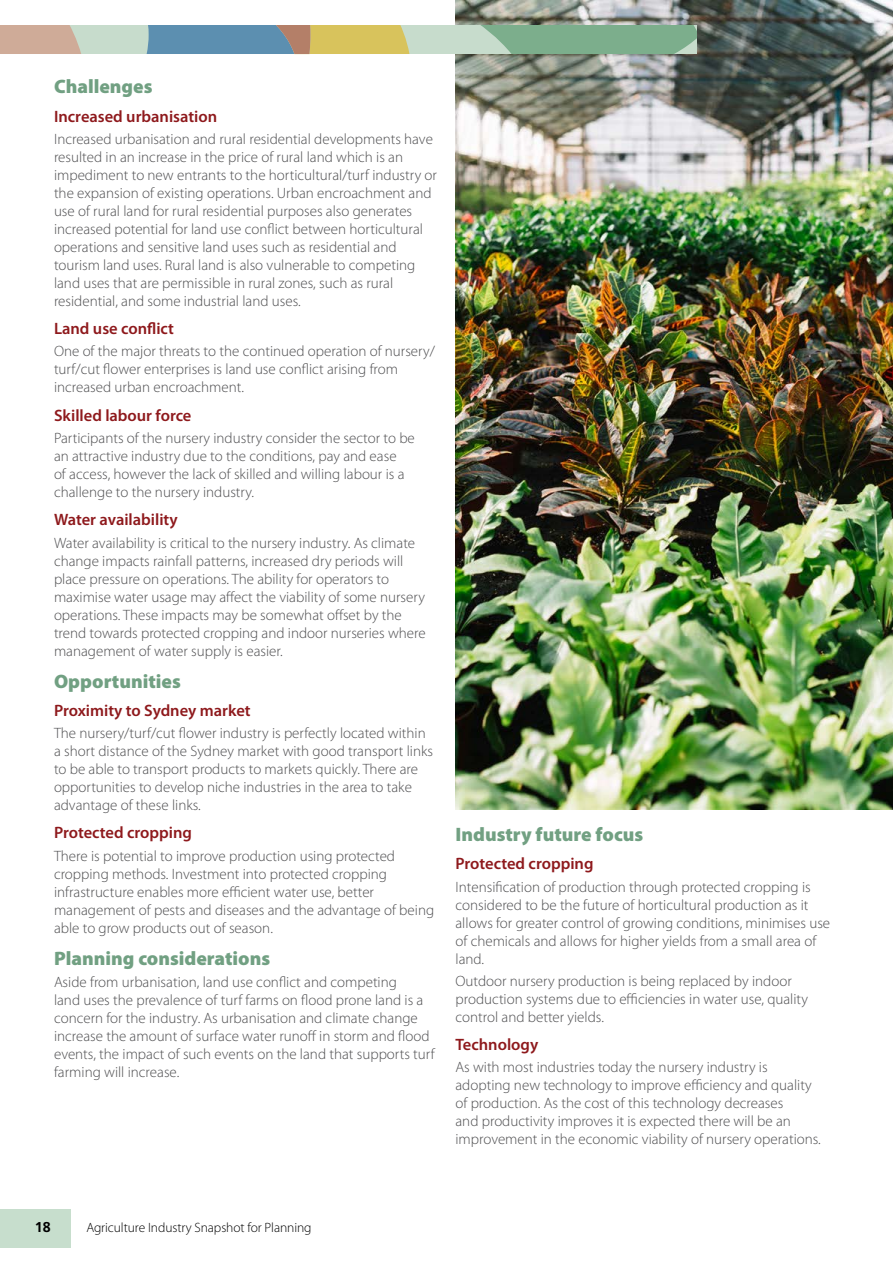
<style>
.page{position:relative;width:893px;height:1263px;background:#fff}
.page>*{position:absolute;margin:0;border:0;box-sizing:border-box;transform-origin:0 0}
.t1{font:900 19.5px "Myriad Pro";color:#71a082}
.t2{font:600 16.5px "Myriad Pro";color:#8e191c}
.Text{font:300 15px/18px "Myriad Pro";color:#4d4d4f}
.t3{font:700 14.25px "Frutiger LT Std";color:#000}
.t4{font:300 13.5px "Myriad Pro";letter-spacing:-.005em;color:#000}
</style>
<div class="page">
<div style="left:0;top:1209px;width:70px;height:38px;background:#c7decd"></div>
<img style="left:455px;top:0;width:438px;height:809px">
<div style="left:0;top:26px;width:697px;height:28px;background:#c7dccc"></div>
<div style="left:0;top:26px;width:81px;height:28px;background:#cfab98"></div>
<svg style="left:482px;top:26px;width:215px;height:28px;background:#83b292"></svg>
<svg style="left:146px;top:26px;width:263px;height:28px;background:#93a28b"></svg>
<h2 class="t1" style="left:54px;top:76px;width:100px">Challenges</h2>
<h3 class="t2" style="left:54px;top:106px;width:165px">Increased urbanisation</h3>
<p class="Text" style="left:54px;top:130px;width:385px">Increased urbanisation and rural residential developments have resulted in an increase in the price of rural land which is an impediment to new entrants to the horticultural/turf industry or the expansion of existing operations. Urban encroachment and use of rural land for rural residential purposes also generates increased potential for land use conflict between horticultural operations and sensitive land uses such as residential and tourism land uses. Rural land is also vulnerable to competing land uses that are permissible in rural zones, such as rural residential, and some industrial land uses.</p>
<h3 class="t2" style="left:54px;top:318px;width:122px">Land use conflict</h3>
<p class="Text" style="left:54px;top:342px;width:382px">One of the major threats to the continued operation of nursery/ turf/cut flower enterprises is land use conflict arising from increased urban encroachment.</p>
<h3 class="t2" style="left:54px;top:405px;width:139px">Skilled labour force</h3>
<p class="Text" style="left:54px;top:429px;width:362px">Participants of the nursery industry consider the sector to be an attractive industry due to the conditions, pay and ease<br>of access, however the lack of skilled and willing labour is a challenge to the nursery industry.</p>
<h3 class="t2" style="left:54px;top:509px;width:125px">Water availability</h3>
<p class="Text" style="left:54px;top:533px;width:373px">Water availability is critical to the nursery industry. As climate change impacts rainfall patterns, increased dry periods will place pressure on operations. The ability for operators to maximise water usage may affect the viability of some nursery operations. These impacts may be somewhat offset by the trend towards protected cropping and indoor nurseries where management of water supply is easier.</p>
<h2 class="t1" style="left:54px;top:670px;width:128px">Opportunities</h2>
<h3 class="t2" style="left:54px;top:700px;width:198px">Proximity to Sydney market</h3>
<p class="Text" style="left:54px;top:724px;width:380px">The nursery/turf/cut flower industry is perfectly located within a short distance of the Sydney market with good transport links to be able to transport products to markets quickly. There are opportunities to develop niche industries in the area to take advantage of these links.</p>
<h3 class="t2" style="left:54px;top:822px;width:139px">Protected cropping</h3>
<p class="Text" style="left:54px;top:846px;width:382px">There is potential to improve production using protected cropping methods. Investment into protected cropping infrastructure enables more efficient water use, better management of pests and diseases and the advantage of being able to grow products out of season.</p>
<h2 class="t1" style="left:54px;top:947px;width:218px">Planning considerations</h2>
<p class="Text" style="left:54px;top:973px;width:382px">Aside from urbanisation, land use conflict and competing<br>land uses the prevalence of turf farms on flood prone land is a concern for the industry. As urbanisation and climate change increase the amount of surface water runoff in storm and flood events, the impact of such events on the land that supports turf farming will increase.</p>
<h2 class="t1" style="left:455px;top:823px;width:189px">Industry future focus</h2>
<h3 class="t2" style="left:455px;top:853px;width:139px">Protected cropping</h3>
<p class="Text" style="left:455px;top:877px;width:376px">Intensification of production through protected cropping is considered to be the future of horticultural production as it allows for greater control of growing conditions, minimises use of chemicals and allows for higher yields from a small area of land.</p>
<p class="Text" style="left:455px;top:972px;width:354px">Outdoor nursery production is being replaced by indoor production systems due to efficiencies in water use, quality control and better yields.</p>
<h3 class="t2" style="left:455px;top:1034px;width:84px">Technology</h3>
<p class="Text" style="left:455px;top:1058px;width:367px">As with most industries today the nursery industry is adopting new technology to improve efficiency and quality of production. As the cost of this technology decreases<br>and productivity improves it is expected there will be an improvement in the economic viability of nursery operations.</p>
<p class="t3" style="left:35px;top:1218px;width:17px">18</p>
<p class="t4" style="left:86px;top:1219px;width:227px">Agriculture Industry Snapshot for Planning</p>
</div>
